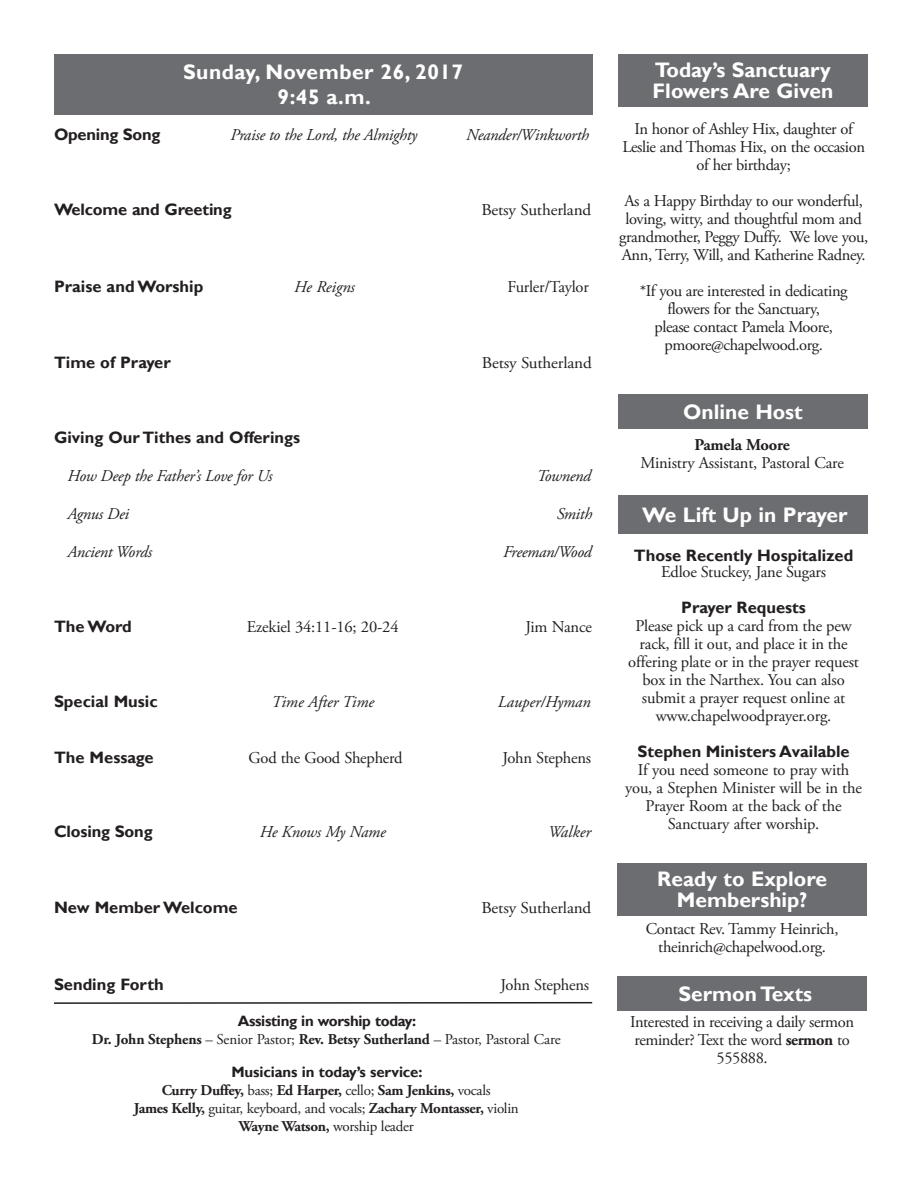
<style>
.page{position:relative;width:918px;height:1188px;background:#fff}
.page>*{position:absolute;margin:0;border:0;box-sizing:border-box;transform-origin:0 0}
.Normal_2nd_line_inde{font:700 21px/21px "Gill Sans";color:#fff}
.Normal_2nd_line_inde-2{font:700 21px "Gill Sans";letter-spacing:.025em;color:#fff}
.Normal_2nd_line_inde-3{font:16.5px/18px "Adobe Garamond Pro";letter-spacing:-.02em;color:#231f20;text-align:center}
.Worship_-_Head{font:700 16.5px "Gill Sans";color:#231f20}
.Worship_-_Head-2{font:italic 16.5px "Adobe Garamond Pro";letter-spacing:-.015em;color:#231f20}
.Worship_-_Head-3{font:16.5px "Adobe Garamond Pro";letter-spacing:-.015em;color:#231f20}
.Worship_-_Head-4{font:16.5px "Adobe Garamond Pro";letter-spacing:-.015em;color:#231f20;scale:1.04 1}
.Normal_2nd_line_inde-4{font:16.5px "Adobe Garamond Pro";letter-spacing:-.02em;color:#231f20;scale:1.04 1}
.Normal_2nd_line_inde-5{font:700 16.5px "Adobe Garamond Pro";letter-spacing:-.01em;color:#231f20}
.Normal_2nd_line_inde-6{font:700 15px "Adobe Garamond Pro";letter-spacing:-.02em;color:#231f20}
.Normal_2nd_line_inde-7{font:15px "Adobe Garamond Pro";letter-spacing:-.02em;color:#231f20}
.Normal_2nd_line_inde-8{font:700 15px "Gill Sans";letter-spacing:-.02em;color:#231f20}
.s1{font-weight:400}
.s2{font-weight:700}
</style>
<div class="page">
<svg style="left:54px;top:1001px;width:539px;height:3px"></svg>
<div style="left:54px;top:54px;width:538px;height:60px;background:#6c6d70"></div>
<div style="left:618px;top:395px;width:250px;height:34px;background:#6c6d70"></div>
<div style="left:618px;top:54px;width:250px;height:52px;background:#6c6d70"></div>
<div style="left:617px;top:863px;width:250px;height:52px;background:#6c6d70"></div>
<div style="left:617px;top:977px;width:250px;height:34px;background:#6c6d70"></div>
<div style="left:618px;top:495px;width:250px;height:39px;background:#6c6d70"></div>
<p class="Normal_2nd_line_inde-2" style="left:183px;top:59px;width:282px">Sunday, November 26, 2017</p>
<p class="Normal_2nd_line_inde" style="left:278px;top:87px;width:95px">9:45 a.m.</p>
<p class="Worship_-_Head" style="left:54px;top:124px;width:108px">Opening Song</p>
<p class="Worship_-_Head-2" style="left:231px;top:125px;width:188px">Praise to the Lord, the Almighty</p>
<p class="Worship_-_Head-2" style="left:466px;top:125px;width:124px">Neander/Winkworth</p>
<p class="Worship_-_Head" style="left:54px;top:200px;width:179px">Welcome and Greeting</p>
<p class="Worship_-_Head-4" style="left:481px;top:200px;width:107px">Betsy Sutherland</p>
<p class="Worship_-_Head" style="left:54px;top:277px;width:151px">Praise and Worship</p>
<p class="Worship_-_Head-2" style="left:294px;top:277px;width:62px">He Reigns</p>
<p class="Worship_-_Head-3" style="left:507px;top:277px;width:83px">Furler/Taylor</p>
<p class="Worship_-_Head" style="left:54px;top:352px;width:118px">Time of Prayer</p>
<p class="Normal_2nd_line_inde-4" style="left:482px;top:353px;width:107px">Betsy Sutherland</p>
<p class="Worship_-_Head" style="left:54px;top:428px;width:248px">Giving Our Tithes and Offerings</p>
<p class="Worship_-_Head-2" style="left:68px;top:466px;width:207px">How Deep the Father’s Love for Us</p>
<p class="Worship_-_Head-2" style="left:537px;top:466px;width:56px">Townend</p>
<p class="Worship_-_Head-2" style="left:67px;top:504px;width:63px">Agnus Dei</p>
<p class="Worship_-_Head-2" style="left:557px;top:504px;width:37px">Smith</p>
<p class="Worship_-_Head-2" style="left:67px;top:541px;width:86px">Ancient Words</p>
<p class="Worship_-_Head-2" style="left:503px;top:541px;width:90px">Freeman/Wood</p>
<p class="Worship_-_Head" style="left:54px;top:616px;width:79px">The Word</p>
<p class="Worship_-_Head-3" style="left:247px;top:617px;width:153px">Ezekiel 34:11-16; 20-24</p>
<p class="Worship_-_Head-3" style="left:525px;top:617px;width:68px">Jim Nance</p>
<p class="Worship_-_Head" style="left:54px;top:692px;width:105px">Special Music</p>
<p class="Worship_-_Head-2" style="left:272px;top:692px;width:104px">Time After Time</p>
<p class="Worship_-_Head-2" style="left:498px;top:692px;width:95px">Lauper/Hyman</p>
<p class="Worship_-_Head" style="left:54px;top:748px;width:101px">The Message</p>
<p class="Worship_-_Head-3" style="left:249px;top:748px;width:156px">God the Good Shepherd</p>
<p class="Worship_-_Head-3" style="left:503px;top:748px;width:90px">John Stephens</p>
<p class="Worship_-_Head" style="left:54px;top:822px;width:100px">Closing Song</p>
<p class="Worship_-_Head-2" style="left:260px;top:822px;width:128px">He Knows My Name</p>
<p class="Worship_-_Head-2" style="left:548px;top:822px;width:44px">Walker</p>
<p class="Worship_-_Head" style="left:54px;top:897px;width:185px">New Member Welcome</p>
<p class="Worship_-_Head-4" style="left:482px;top:898px;width:107px">Betsy Sutherland</p>
<p class="Worship_-_Head" style="left:54px;top:975px;width:111px">Sending Forth</p>
<p class="Worship_-_Head-3" style="left:501px;top:975px;width:90px">John Stephens</p>
<p class="Normal_2nd_line_inde-8" style="left:238px;top:1012px;width:180px">Assisting in worship today:</p>
<p class="Normal_2nd_line_inde-6" style="left:92px;top:1031px;width:470px">Dr. John Stephens <span class="s1">– Senior Pastor;</span> Rev. Betsy Sutherland <span class="s1">– Pastor, Pastoral Care</span></p>
<p class="Normal_2nd_line_inde-8" style="left:232px;top:1063px;width:192px">Musicians in today’s service:</p>
<p class="Normal_2nd_line_inde-6" style="left:162px;top:1082px;width:330px">Curry Duffey, <span class="s1">bass;</span> Ed Harper, <span class="s1">cello;</span> Sam Jenkins, <span class="s1">vocals</span></p>
<p class="Normal_2nd_line_inde-7" style="left:134px;top:1100px;width:387px"><span class="s2">James Kelly,</span> guitar, keyboard, and vocals; <span class="s2">Zachary Montasser,</span> violin</p>
<p class="Normal_2nd_line_inde-7" style="left:239px;top:1118px;width:176px"><span class="s2">Wayne Watson,</span> worship leader</p>
<p class="Normal_2nd_line_inde" style="left:653px;top:60px;width:182px">Today’s Sanctuary<br>Flowers Are Given</p>
<p class="Normal_2nd_line_inde-3" style="left:622px;top:120px;width:244px">In honor of Ashley Hix, daughter of<br>Leslie and Thomas Hix, on the occasion of her birthday;</p>
<p class="Normal_2nd_line_inde-3" style="left:619px;top:192px;width:251px">As a Happy Birthday to our wonderful, loving, witty, and thoughtful mom and grandmother, Peggy Duffy. We love you, Ann, Terry, Will, and Katherine Radney.</p>
<p class="Normal_2nd_line_inde-3" style="left:640px;top:282px;width:209px">*If you are interested in dedicating flowers for the Sanctuary,</p>
<p class="Normal_2nd_line_inde-3" style="left:654px;top:318px;width:180px">please contact Pamela Moore,</p>
<p class="Normal_2nd_line_inde-3" style="left:665px;top:336px;width:160px">pmoore@chapelwood.org.</p>
<p class="Normal_2nd_line_inde" style="left:683px;top:402px;width:121px">Online Host</p>
<p class="Normal_2nd_line_inde-5" style="left:694px;top:435px;width:97px">Pamela Moore</p>
<p class="Normal_2nd_line_inde-3" style="left:640px;top:454px;width:205px">Ministry Assistant, Pastoral Care</p>
<p class="Normal_2nd_line_inde" style="left:642px;top:505px;width:207px">We Lift Up in Prayer</p>
<p class="Worship_-_Head" style="left:634px;top:545px;width:221px">Those Recently Hospitalized</p>
<p class="Normal_2nd_line_inde-3" style="left:661px;top:564px;width:167px">Edloe Stuckey, Jane Sugars</p>
<p class="Worship_-_Head" style="left:681px;top:598px;width:126px">Prayer Requests</p>
<p class="Normal_2nd_line_inde-3" style="left:628px;top:618px;width:232px">Please pick up a card from the pew rack, fill it out, and place it in the offering plate or in the prayer request box in the Narthex. You can also submit a prayer request online at www.chapelwoodprayer.org.</p>
<p class="Worship_-_Head" style="left:638px;top:742px;width:214px">Stephen Ministers Available</p>
<p class="Normal_2nd_line_inde-3" style="left:625px;top:762px;width:238px">If you need someone to pray with you, a Stephen Minister will be in the<br>Prayer Room at the back of the</p>
<p class="Normal_2nd_line_inde-3" style="left:668px;top:816px;width:153px">Sanctuary after worship.</p>
<p class="Normal_2nd_line_inde" style="left:657px;top:869px;width:171px">Ready to Explore</p>
<p class="Normal_2nd_line_inde" style="left:677px;top:890px;width:132px">Membership?</p>
<p class="Normal_2nd_line_inde-3" style="left:646px;top:921px;width:194px">Contact Rev. Tammy Heinrich,</p>
<p class="Normal_2nd_line_inde-3" style="left:658px;top:939px;width:169px">theinrich@chapelwood.org.</p>
<p class="Normal_2nd_line_inde" style="left:678px;top:984px;width:135px">Sermon Texts</p>
<p class="Normal_2nd_line_inde-3" style="left:630px;top:1013px;width:226px">Interested in receiving a daily sermon reminder? Text the word <span class="s2">sermon</span> to<br>555888.</p>
</div>
